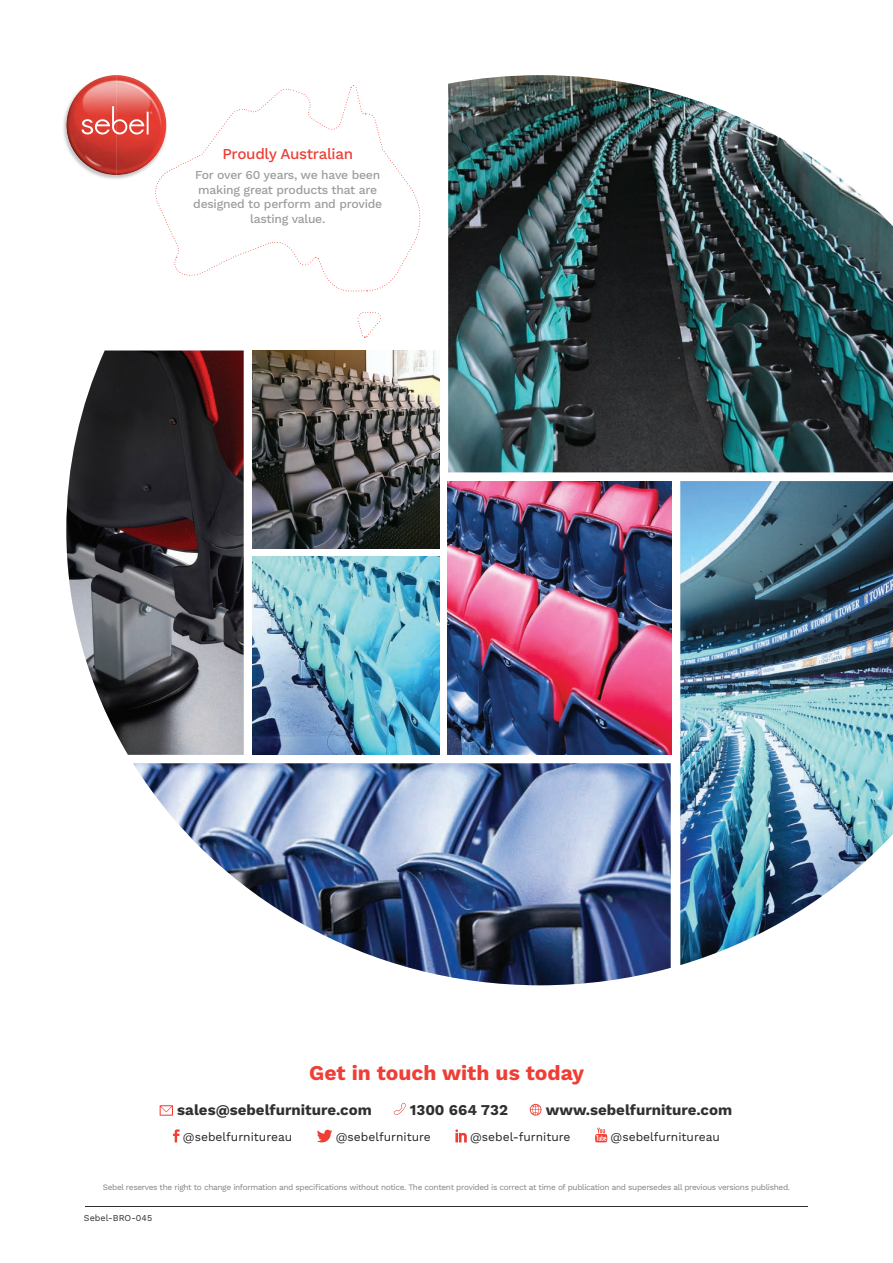
<style>
.page{position:relative;width:893px;height:1263px;background:#fff}
.page>*{position:absolute;margin:0;border:0;box-sizing:border-box;transform-origin:0 0}
.t1{font:700 21px "Work Sans";color:#ee3e35}
.t2{font:500 15.15px "Work Sans";letter-spacing:-.02em;color:#ee3e35}
.t3{font:700 15px "Work Sans";color:#312f30}
.t4{font:500 12.15px/14.5px "Work Sans";letter-spacing:-.02em;color:#9e9d9b;text-align:center}
.t5{font:12px "Work Sans";color:#231f20}
.t6{font:9px "Work Sans";color:#312f30}
.t7{font:8.25px "Work Sans";letter-spacing:-.04em;color:#808285}
</style>
<div class="page">
<img style="left:680px;top:481px;width:213px;height:484px">
<img style="left:448px;top:75px;width:445px;height:397px">
<img style="left:66px;top:351px;width:178px;height:404px">
<img style="left:252px;top:557px;width:188px;height:198px">
<img style="left:252px;top:351px;width:188px;height:198px">
<img style="left:448px;top:481px;width:223px;height:274px">
<img style="left:133px;top:763px;width:538px;height:222px">
<hr style="left:85px;top:1206px;width:723px;height:1px;background:#312f30">
<svg style="left:160px;top:1105px;width:13px;height:11px"></svg>
<svg style="left:394px;top:1103px;width:12px;height:12px"></svg>
<svg style="left:530px;top:1104px;width:11px;height:11px"></svg>
<svg style="left:173px;top:1129px;width:7px;height:13px"></svg>
<svg style="left:317px;top:1130px;width:15px;height:12px"></svg>
<svg style="left:455px;top:1129px;width:12px;height:13px"></svg>
<svg style="left:595px;top:1128px;width:12px;height:14px"></svg>
<svg style="left:358px;top:312px;width:23px;height:26px"></svg>
<img style="left:63px;top:112px;width:3px;height:31px">
<img style="left:66px;top:75px;width:80px;height:92px">
<svg style="left:82px;top:85px;width:338px;height:207px"></svg>
<h2 class="t2" style="left:222px;top:145px;width:132px">Proudly Australian</h2>
<h3 class="t4" style="left:193px;top:168px;width:191px">For over 60 years, we have been making great products that are designed to perform and provide lasting value.</h3>
<h1 class="t1" style="left:309px;top:1060px;width:276px">Get in touch with us today</h1>
<h3 class="t3" style="left:177px;top:1101px;width:196px">sales@sebelfurniture.com</h3>
<h3 class="t3" style="left:410px;top:1101px;width:100px">1300 664 732</h3>
<h3 class="t3" style="left:546px;top:1101px;width:188px">www.sebelfurniture.com</h3>
<h3 class="t5" style="left:183px;top:1130px;width:111px">@sebelfurnitureau</h3>
<h3 class="t5" style="left:336px;top:1130px;width:97px">@sebelfurniture</h3>
<h3 class="t5" style="left:470px;top:1130px;width:102px">@sebel-furniture</h3>
<h3 class="t5" style="left:611px;top:1130px;width:111px">@sebelfurnitureau</h3>
<p class="t7" style="left:103px;top:1182px;width:689px">Sebel reserves the right to change information and specifications without notice. The content provided is correct at time of publication and supersedes all previous versions published.</p>
<p class="t6" style="left:84px;top:1212px;width:70px">Sebel-BRO-045</p>
</div>
